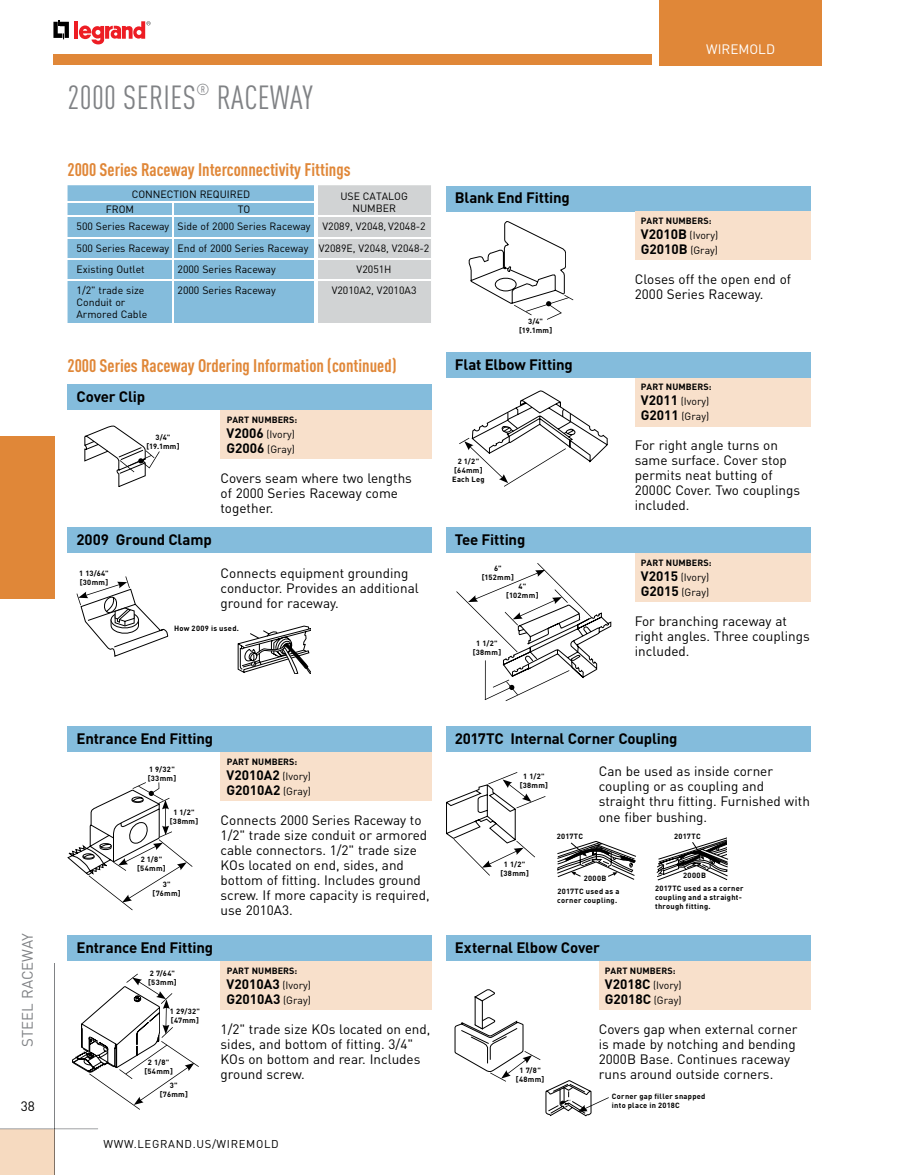
<style>
.page{position:relative;width:905px;height:1175px;background:#fff}
.page>*{position:absolute;margin:0;border:0;box-sizing:border-box;transform-origin:0 0}
.t1{font:condensed 33px "DIN Pro";letter-spacing:.01em;color:#808285}
.t2{font:700 condensed 18px "DIN Pro";color:#e08738}
.t3{font:700 15px "DIN Pro";letter-spacing:-.01em;color:#000}
.t4{font:15px "DIN Pro";color:#808285}
.t5{font:13.5px/15px "DIN Pro";color:#000}
.t6{font:700 13.5px/15px "DIN Pro";color:#000}
.t7{font:13.5px "DIN Pro";color:#fff}
.t8{font:11.25px "DIN Pro";letter-spacing:.06em;color:#000}
.t9{font:10.5px/15px "DIN Pro";color:#000}
.t10{font:700 9px "DIN Pro";letter-spacing:.01em;color:#000}
.t11{font:700 7.5px/9px "DIN Pro";letter-spacing:.04em;color:#000;text-align:center}
.s1{font-weight:700;font-size:13.5px}
.s2{font-weight:400;font-size:10.5px}
</style>
<div class="page">
<div style="left:0;top:1129px;width:54px;height:45px;background:#f6dac0"></div>
<hr style="left:54px;top:1128px;width:44px;height:1px;background:#808285">
<hr style="left:0;top:1128px;width:54px;height:1px;background:#808285">
<div style="left:0;top:436px;width:54px;height:162px;background:#e08738"></div>
<hr style="left:54px;top:963px;width:1px;height:165px;background:#808285">
<hr style="left:54px;top:1129px;width:1px;height:45px;background:#7f7165">
<svg style="left:53px;top:20px;width:16px;height:19px"></svg>
<hr style="left:74px;top:21px;width:4px;height:18px;background:#ed1d24">
<svg style="left:79px;top:21px;width:71px;height:23px"></svg>
<div style="left:53px;top:54px;width:598px;height:11px;background:#e08738"></div>
<div style="left:659px;top:0;width:162px;height:65px;background:#e08738"></div>
<svg style="left:68px;top:782px;width:124px;height:128px"></svg>
<svg style="left:72px;top:973px;width:127px;height:136px"></svg>
<svg style="left:469px;top:221px;width:104px;height:99px"></svg>
<svg style="left:68px;top:185px;width:363px;height:138px;background:#a5c8dc"></svg>
<hr style="left:314px;top:217px;width:3px;height:21px;background:#fff">
<hr style="left:314px;top:239px;width:3px;height:19px;background:#fff">
<hr style="left:314px;top:260px;width:3px;height:19px;background:#fff">
<hr style="left:314px;top:281px;width:3px;height:42px;background:#fff">
<svg style="left:459px;top:390px;width:148px;height:97px"></svg>
<svg style="left:456px;top:563px;width:155px;height:138px"></svg>
<hr style="left:485px;top:660px;width:1px;height:40px;background:#000">
<svg style="left:446px;top:772px;width:99px;height:103px"></svg>
<svg style="left:557px;top:841px;width:79px;height:38px"></svg>
<svg style="left:656px;top:837px;width:73px;height:43px"></svg>
<div style="left:446px;top:726px;width:364px;height:26px;background:#84bcdc"></div>
<svg style="left:454px;top:989px;width:155px;height:127px"></svg>
<div style="left:446px;top:186px;width:364px;height:25px;background:#84bcdc"></div>
<div style="left:446px;top:352px;width:364px;height:25px;background:#84bcdc"></div>
<div style="left:446px;top:527px;width:364px;height:26px;background:#84bcdc"></div>
<svg style="left:84px;top:426px;width:76px;height:61px"></svg>
<div style="left:68px;top:384px;width:364px;height:26px;background:#84bcdc"></div>
<svg style="left:238px;top:625px;width:73px;height:48px"></svg>
<svg style="left:77px;top:576px;width:91px;height:80px"></svg>
<div style="left:68px;top:527px;width:364px;height:26px;background:#84bcdc"></div>
<div style="left:634px;top:211px;width:176px;height:49px;background:#f8e0cb"></div>
<div style="left:634px;top:377px;width:176px;height:49px;background:#f8e0cb"></div>
<div style="left:634px;top:553px;width:176px;height:49px;background:#f8e0cb"></div>
<div style="left:446px;top:935px;width:364px;height:26px;background:#84bcdc"></div>
<div style="left:598px;top:961px;width:212px;height:48px;background:#f8e0cb"></div>
<div style="left:68px;top:935px;width:364px;height:26px;background:#84bcdc"></div>
<div style="left:220px;top:961px;width:212px;height:48px;background:#f8e0cb"></div>
<div style="left:68px;top:726px;width:364px;height:26px;background:#84bcdc"></div>
<div style="left:220px;top:752px;width:212px;height:49px;background:#f8e0cb"></div>
<div style="left:220px;top:410px;width:212px;height:49px;background:#f8e0cb"></div>
<p class="t4" style="left:17px;top:1046px;width:115px;rotate:-90deg">STEEL RACEWAY</p>
<p class="t5" style="left:21px;top:1097px;width:16px">38</p>
<h1 class="t1" style="left:68px;top:78px;width:247px">2000 SERIES<sup>®</sup> RACEWAY</h1>
<h2 class="t2" style="left:68px;top:158px;width:284px">2000 Series Raceway Interconnectivity Fittings</h2>
<p class="t9" style="left:132px;top:186px;width:120px">CONNECTION REQUIRED</p>
<p class="t9" style="left:340px;top:188px;width:69px">USE CATALOG</p>
<p class="t9" style="left:106px;top:202px;width:30px">FROM</p>
<p class="t9" style="left:238px;top:202px;width:14px">TO</p>
<p class="t9" style="left:77px;top:198px;width:351px;line-height:18.5px;text-indent:276px">NUMBER<br>500 Series Raceway Side of 2000 Series Raceway V2089, V2048, V2048-2</p>
<p class="t9" style="left:76px;top:238px;width:354px;line-height:20.9px">500 Series Raceway End of 2000 Series Raceway V2089E, V2048, V2048-2<br>Existing Outlet</p>
<p class="t9" style="left:177px;top:261px;width:100px">2000 Series Raceway</p>
<p class="t9" style="left:356px;top:261px;width:36px">V2051H</p>
<p class="t9" style="left:76px;top:284px;width:72px;line-height:12px">1/2" trade size<br>Conduit or<br>Armored Cable</p>
<p class="t9" style="left:177px;top:282px;width:100px">2000 Series Raceway</p>
<p class="t9" style="left:332px;top:282px;width:86px">V2010A2, V2010A3</p>
<h2 class="t2" style="left:68px;top:354px;width:330px">2000 Series Raceway Ordering Information (continued)</h2>
<p class="t3" style="left:76px;top:386px;width:70px">Cover Clip</p>
<p class="t11" style="left:146px;top:432px;width:35px">3/4" [19.1mm]</p>
<p class="t3" style="left:76px;top:529px;width:137px">2009 Ground Clamp</p>
<p class="t11" style="left:79px;top:568px;width:31px;text-align:left">1 13/64" [30mm]</p>
<p class="t10" style="left:227px;top:413px;width:72px">PART NUMBERS:</p>
<p class="t9" style="left:226px;top:426px;width:70px"><span class="s1">V2006</span> (Ivory)<br><span class="s1">G2006</span> (Gray)</p>
<p class="t5" style="left:220px;top:470px;width:193px">Covers seam where two lengths of 2000 Series Raceway come together.</p>
<p class="t5" style="left:220px;top:565px;width:200px">Connects equipment grounding conductor. Provides an additional ground for raceway.</p>
<p class="t11" style="left:174px;top:624px;width:66px">How 2009 is used.</p>
<p class="t3" style="left:454px;top:188px;width:117px">Blank End Fitting</p>
<p class="t11" style="left:519px;top:316px;width:35px">3/4" [19.1mm]</p>
<p class="t3" style="left:454px;top:354px;width:120px">Flat Elbow Fitting</p>
<p class="t11" style="left:452px;top:457px;width:34px">2 1/2" [64mm]<br>Each Leg</p>
<p class="t3" style="left:454px;top:529px;width:72px">Tee Fitting</p>
<p class="t11" style="left:481px;top:563px;width:34px">6" [152mm]</p>
<p class="t11" style="left:506px;top:582px;width:34px">4" [102mm]</p>
<p class="t11" style="left:472px;top:638px;width:30px">1 1/2" [38mm]</p>
<p class="t7" style="left:706px;top:40px;width:70px">WIREMOLD</p>
<p class="t10" style="left:641px;top:215px;width:72px">PART NUMBERS:</p>
<p class="t9" style="left:640px;top:228px;width:79px"><span class="s1">V2010B</span> (Ivory)</p>
<p class="t6" style="left:640px;top:241px;width:79px">G2010B <span class="s2">(Gray)</span></p>
<p class="t5" style="left:634px;top:271px;width:158px">Closes off the open end of<br>2000 Series Raceway.</p>
<p class="t10" style="left:641px;top:381px;width:72px">PART NUMBERS:</p>
<p class="t9" style="left:640px;top:394px;width:70px"><span class="s1">V2011</span> (Ivory)<br><span class="s1">G2011</span> (Gray)</p>
<p class="t5" style="left:634px;top:437px;width:167px">For right angle turns on same surface. Cover stop permits neat butting of<br>2000C Cover. Two couplings included.</p>
<p class="t10" style="left:641px;top:556px;width:72px">PART NUMBERS:</p>
<p class="t9" style="left:640px;top:569px;width:70px"><span class="s1">V2015</span> (Ivory)<br><span class="s1">G2015</span> (Gray)</p>
<p class="t5" style="left:634px;top:613px;width:176px">For branching raceway at right angles. Three couplings included.</p>
<p class="t3" style="left:76px;top:728px;width:138px">Entrance End Fitting</p>
<p class="t11" style="left:148px;top:764px;width:30px;text-align:left">1 9/32" [33mm]</p>
<p class="t11" style="left:170px;top:807px;width:30px">1 1/2" [38mm]</p>
<p class="t11" style="left:137px;top:854px;width:30px">2 1/8" [54mm]</p>
<p class="t11" style="left:153px;top:879px;width:30px">3" [76mm]</p>
<p class="t10" style="left:227px;top:755px;width:72px">PART NUMBERS:</p>
<p class="t6" style="left:226px;top:767px;width:86px">V2010A2 <span class="s2">(Ivory)<br></span>G2010A2 <span class="s2">(Gray)</span></p>
<p class="t5" style="left:220px;top:812px;width:210px">Connects 2000 Series Raceway to<br>1/2" trade size conduit or armored cable connectors. 1/2" trade size<br>KOs located on end, sides, and bottom of fitting. Includes ground screw. If more capacity is required, use 2010A3.</p>
<p class="t3" style="left:76px;top:937px;width:138px">Entrance End Fitting</p>
<p class="t11" style="left:148px;top:968px;width:30px;text-align:left">2 7/64" [53mm]</p>
<p class="t11" style="left:170px;top:1006px;width:32px;text-align:left">1 29/32" [47mm]</p>
<p class="t11" style="left:144px;top:1057px;width:30px">2 1/8" [54mm]</p>
<p class="t11" style="left:160px;top:1080px;width:30px">3" [76mm]</p>
<p class="t10" style="left:227px;top:964px;width:72px">PART NUMBERS:</p>
<p class="t6" style="left:226px;top:976px;width:86px">V2010A3 <span class="s2">(Ivory)<br></span>G2010A3 <span class="s2">(Gray)</span></p>
<p class="t5" style="left:220px;top:1020px;width:211px">1/2" trade size KOs located on end, sides, and bottom of fitting. 3/4"<br>KOs on bottom and rear. Includes ground screw.</p>
<p class="t8" style="left:104px;top:1135px;width:177px">WWW.LEGRAND.US/WIREMOLD</p>
<p class="t3" style="left:454px;top:728px;width:224px">2017TC Internal Corner Coupling</p>
<p class="t11" style="left:519px;top:771px;width:30px">1 1/2" [38mm]</p>
<p class="t11" style="left:500px;top:859px;width:30px">1 1/2" [38mm]</p>
<p class="t5" style="left:598px;top:763px;width:212px">Can be used as inside corner coupling or as coupling and straight thru fitting. Furnished with one fiber bushing.</p>
<p class="t11" style="left:556px;top:832px;width:28px">2017TC</p>
<p class="t11" style="left:583px;top:873px;width:24px">2000B</p>
<p class="t11" style="left:557px;top:886px;width:64px;text-align:left">2017TC used as a corner coupling.</p>
<p class="t11" style="left:674px;top:832px;width:28px">2017TC</p>
<p class="t11" style="left:683px;top:870px;width:24px">2000B</p>
<p class="t11" style="left:655px;top:883px;width:90px;text-align:left">2017TC used as a corner coupling and a straight&shy;through fitting.</p>
<p class="t3" style="left:454px;top:937px;width:147px">External Elbow Cover</p>
<p class="t11" style="left:516px;top:1065px;width:30px">1 7/8" [48mm]</p>
<p class="t10" style="left:605px;top:964px;width:72px">PART NUMBERS:</p>
<p class="t9" style="left:604px;top:977px;width:78px"><span class="s1">V2018C</span> (Ivory)</p>
<p class="t6" style="left:604px;top:991px;width:78px">G2018C <span class="s2">(Gray)</span></p>
<p class="t5" style="left:598px;top:1020px;width:200px">Covers gap when external corner is made by notching and bending<br>2000B Base. Continues raceway runs around outside corners.</p>
<p class="t11" style="left:612px;top:1091px;width:95px;text-align:left">Corner gap filler snapped into place in 2018C</p>
</div>
